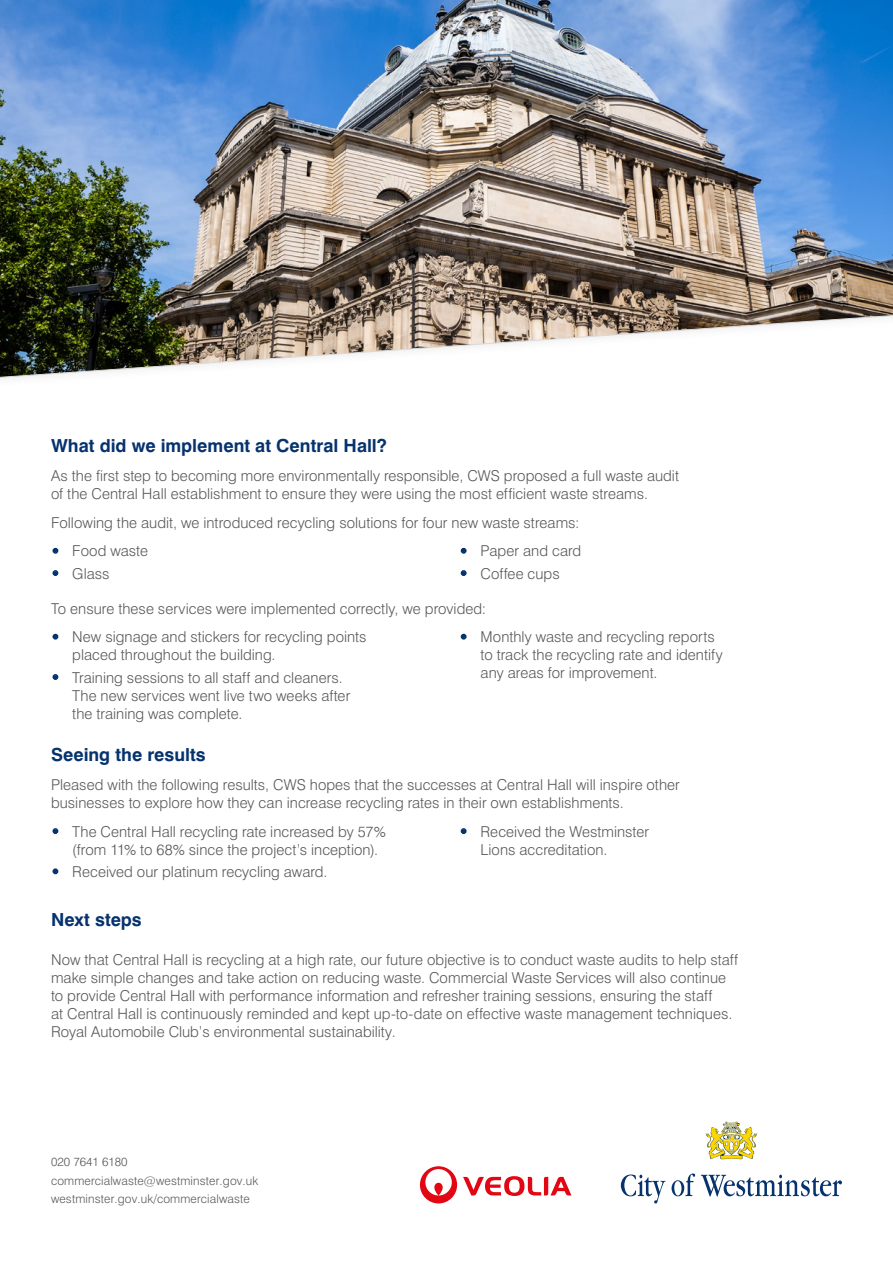
<style>
.page{position:relative;width:893px;height:1263px;background:#fff}
.page>*{position:absolute;margin:0;border:0;box-sizing:border-box;transform-origin:0 0}
.t1{font:700 18px "Swiss 721 BT";color:#06326e}
.t2{font:300 15px/18px "Swiss 721 BT";letter-spacing:.005em;color:#575756}
.t3{font:300 12px/18.6px "Swiss 721 BT";letter-spacing:.01em;color:#575756}
.s1{color:#06326e}
</style>
<div class="page">
<svg style="left:705px;top:1121px;width:52px;height:38px"></svg>
<svg style="left:621px;top:1174px;width:44px;height:29px"></svg>
<svg style="left:701px;top:1174px;width:141px;height:23px"></svg>
<svg style="left:671px;top:1173px;width:24px;height:23px"></svg>
<svg style="left:420px;top:1166px;width:37px;height:37px"></svg>
<svg style="left:463px;top:1176px;width:108px;height:20px"></svg>
<img style="left:0;top:0;width:893px;height:379px">
<p class="t1" style="left:51px;top:435px;width:337px">What did we implement at Central Hall?</p>
<p class="t2" style="left:51px;top:467px;width:630px">As the first step to becoming more environmentally responsible, CWS proposed a full waste audit of the Central Hall establishment to ensure they were using the most efficient waste streams.</p>
<p class="t2" style="left:51px;top:513px;width:530px">Following the audit, we introduced recycling solutions for four new waste streams:</p>
<p class="t2" style="left:51px;top:542px;width:98px"><span class="s1">•</span> Food waste</p>
<p class="t2" style="left:51px;top:564px;width:60px"><span class="s1">•</span> Glass</p>
<p class="t2" style="left:459px;top:542px;width:124px"><span class="s1">•</span> Paper and card</p>
<p class="t2" style="left:459px;top:564px;width:102px"><span class="s1">•</span> Coffee cups</p>
<p class="t2" style="left:51px;top:599px;width:437px">To ensure these services were implemented correctly, we provided:</p>
<p class="t2" style="left:72px;top:628px;width:296px;text-indent:-21px"><span class="s1">•</span> New signage and stickers for recycling points placed throughout the building.</p>
<p class="t2" style="left:72px;top:668px;width:279px;text-indent:-21px"><span class="s1">•</span> Training sessions to all staff and cleaners.<br>The new services went live two weeks after the training was complete.</p>
<p class="t2" style="left:480px;top:628px;width:244px;text-indent:-21px"><span class="s1">•</span> Monthly waste and recycling reports to track the recycling rate and identify any areas for improvement.</p>
<p class="t1" style="left:51px;top:744px;width:156px">Seeing the results</p>
<p class="t2" style="left:51px;top:775px;width:630px">Pleased with the following results, CWS hopes that the successes at Central Hall will inspire other businesses to explore how they can increase recycling rates in their own establishments.</p>
<p class="t2" style="left:72px;top:822px;width:315px;text-indent:-21px"><span class="s1">•</span> The Central Hall recycling rate increased by 57% (from 11% to 68% since the project’s inception).</p>
<p class="t2" style="left:51px;top:862px;width:278px"><span class="s1">•</span> Received our platinum recycling award.</p>
<p class="t2" style="left:480px;top:822px;width:170px;text-indent:-21px"><span class="s1">•</span> Received the Westminster<br>Lions accreditation.</p>
<p class="t1" style="left:51px;top:909px;width:92px">Next steps</p>
<p class="t2" style="left:51px;top:951px;width:689px">Now that Central Hall is recycling at a high rate, our future objective is to conduct waste audits to help staff make simple changes and take action on reducing waste. Commercial Waste Services will also continue to provide Central Hall with performance information and refresher training sessions, ensuring the staff<br>at Central Hall is continuously reminded and kept up-to-date on effective waste management techniques.<br>Royal Automobile Club’s environmental sustainability.</p>
<p class="t3" style="left:51px;top:1152px;width:209px">020 7641 6180 commercialwaste@westminster.gov.uk westminster.gov.uk/commercialwaste</p>
</div>
